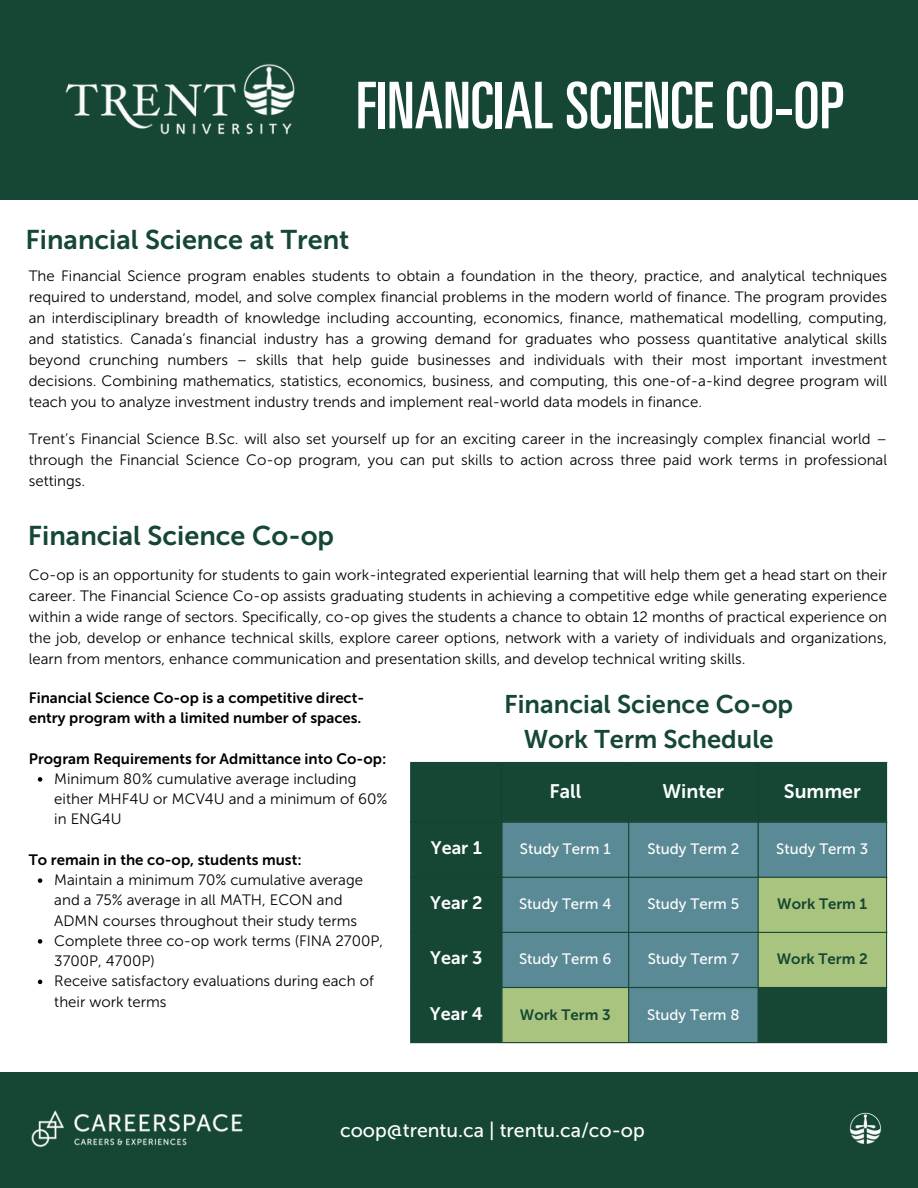
<style>
.page{position:relative;width:918px;height:1188px;background:#fff}
.page>*{position:absolute;margin:0;border:0;box-sizing:border-box;transform-origin:0 0}
.t1{font:ultra-condensed 64.5px "Univers LT Std";color:#fff}
.t2{font:27px "Museo Sans 700";color:#154734}
.t3{font:25.5px/34.8px "Museo Sans 700";color:#154734;text-align:center}
.t4{font:19.5px "Museo Sans 500";color:#fff}
.t5{font:19.5px "Museo Sans 700";color:#fff}
.t6{font:18px "Museo Sans 700";color:#fff}
.t7{font:15px/21px "Museo Sans 300";color:#000}
.t8{font:15px/20.2px "Museo Sans 700";color:#000}
.t9{font:15px "Museo Sans 500";color:#fff}
.t10{font:15px "Museo Sans 700";color:#154734}
</style>
<div class="page">
<div style="left:0;top:0;width:918px;height:200px;background:#154734"></div>
<img style="left:65px;top:64px;width:230px;height:71px">
<div style="left:0;top:1072px;width:918px;height:116px;background:#154734"></div>
<div style="left:411px;top:763px;width:475px;height:279px;background:#154734"></div>
<div style="left:503px;top:823px;width:383px;height:54px;background:#598a95"></div>
<svg style="left:503px;top:878px;width:383px;height:164px;background:#6b9582"></svg>
<hr style="left:410px;top:763px;width:1px;height:279px;background:#164734">
<hr style="left:501px;top:763px;width:2px;height:279px;background:#164734">
<hr style="left:628px;top:763px;width:1px;height:279px;background:#164734">
<hr style="left:758px;top:763px;width:1px;height:224px;background:#164734">
<hr style="left:886px;top:763px;width:1px;height:224px;background:#164734">
<hr style="left:410px;top:762px;width:477px;height:1px;background:#164734">
<hr style="left:410px;top:822px;width:477px;height:1px;background:#164734">
<hr style="left:410px;top:877px;width:477px;height:1px;background:#164734">
<hr style="left:410px;top:932px;width:477px;height:1px;background:#164734">
<hr style="left:410px;top:987px;width:348px;height:1px;background:#164734">
<hr style="left:410px;top:1042px;width:348px;height:1px;background:#164734">
<hr style="left:758px;top:988px;width:1px;height:54px;background:#154734">
<hr style="left:886px;top:988px;width:1px;height:54px;background:#154734">
<hr style="left:758px;top:987px;width:129px;height:1px;background:#154734">
<hr style="left:758px;top:1042px;width:129px;height:1px;background:#154734">
<img style="left:849px;top:1112px;width:32px;height:32px">
<svg style="left:38px;top:777px;width:4px;height:5px"></svg>
<svg style="left:38px;top:878px;width:4px;height:5px"></svg>
<svg style="left:38px;top:939px;width:4px;height:5px"></svg>
<svg style="left:38px;top:980px;width:4px;height:4px"></svg>
<img style="left:31px;top:1110px;width:212px;height:38px">
<p class="t1" style="left:356px;top:82px;width:490px">FINANCIAL SCIENCE CO-OP</p>
<p class="t2" style="left:26px;top:224px;width:325px">Financial Science at Trent</p>
<h1 class="t7" style="left:29px;top:266px;width:860px;text-align:justify">The Financial Science program enables students to obtain a foundation in the theory, practice, and analytical techniques required to understand, model, and solve complex financial problems in the modern world of finance. The program provides an interdisciplinary breadth of knowledge including accounting, economics, finance, mathematical modelling, computing, and statistics. Canada’s financial industry has a growing demand for graduates who possess quantitative analytical skills beyond crunching numbers – skills that help guide businesses and individuals with their most important investment decisions. Combining mathematics, statistics, economics, business, and computing, this one-of-a-kind degree program will teach you to analyze investment industry trends and implement real-world data models in finance.</h1>
<h2 class="t7" style="left:29px;top:429px;width:860px;text-align:justify">Trent’s Financial Science B.Sc. will also set yourself up for an exciting career in the increasingly complex financial world – through the Financial Science Co-op program, you can put skills to action across three paid work terms in professional settings.</h2>
<p class="t2" style="left:28px;top:520px;width:308px">Financial Science Co-op</p>
<p class="t7" style="left:29px;top:565px;width:860px;text-align:justify">Co-op is an opportunity for students to gain work-integrated experiential learning that will help them get a head start on their career. The Financial Science Co-op assists graduating students in achieving a competitive edge while generating experience within a wide range of sectors. Specifically, co-op gives the students a chance to obtain 12 months of practical experience on the job, develop or enhance technical skills, explore career options, network with a variety of individuals and organizations, learn from mentors, enhance communication and presentation skills, and develop technical writing skills.</p>
<p class="t8" style="left:29px;top:688px;width:337px">Financial Science Co-op is a competitive direct&shy;entry program with a limited number of spaces.</p>
<p class="t8" style="left:29px;top:748px;width:359px">Program Requirements for Admittance into Co-op:</p>
<p class="t7" style="left:54px;top:769px;width:335px;line-height:20.2px">Minimum 80% cumulative average including either MHF4U or MCV4U and a minimum of 60% in ENG4U</p>
<p class="t8" style="left:29px;top:850px;width:274px">To remain in the co-op, students must:</p>
<p class="t7" style="left:54px;top:870px;width:310px;line-height:20.2px">Maintain a minimum 70% cumulative average and a 75% average in all MATH, ECON and<br>ADMN courses throughout their study terms</p>
<p class="t7" style="left:54px;top:931px;width:330px;line-height:20.2px">Complete three co-op work terms (FINA 2700P,<br>3700P, 4700P)</p>
<p class="t7" style="left:54px;top:971px;width:321px;line-height:20.2px">Receive satisfactory evaluations during each of their work terms</p>
<p class="t3" style="left:504px;top:687px;width:290px">Financial Science Co-op<br>Work Term Schedule</p>
<p class="t5" style="left:549px;top:780px;width:33px">Fall</p>
<p class="t5" style="left:662px;top:780px;width:63px">Winter</p>
<h2 class="t5" style="left:784px;top:780px;width:78px">Summer</h2>
<h4 class="t6" style="left:431px;top:837px;width:53px">Year 1</h4>
<h4 class="t9" style="left:520px;top:840px;width:92px">Study Term 1</h4>
<p class="t9" style="left:647px;top:840px;width:94px">Study Term 2</p>
<h4 class="t9" style="left:776px;top:840px;width:93px">Study Term 3</h4>
<p class="t6" style="left:430px;top:892px;width:54px">Year 2</p>
<p class="t9" style="left:519px;top:895px;width:94px">Study Term 4</p>
<p class="t9" style="left:647px;top:895px;width:93px">Study Term 5</p>
<h2 class="t10" style="left:777px;top:895px;width:91px">Work Term 1</h2>
<p class="t6" style="left:430px;top:948px;width:54px">Year 3</p>
<p class="t9" style="left:519px;top:950px;width:94px">Study Term 6</p>
<p class="t9" style="left:648px;top:950px;width:93px">Study Term 7</p>
<p class="t10" style="left:777px;top:950px;width:92px">Work Term 2</p>
<p class="t6" style="left:430px;top:1003px;width:55px">Year 4</p>
<p class="t10" style="left:520px;top:1005px;width:92px">Work Term 3</p>
<p class="t9" style="left:647px;top:1005px;width:94px">Study Term 8</p>
<p class="t4" style="left:340px;top:1119px;width:306px">coop@trentu.ca | trentu.ca/co-op</p>
</div>
